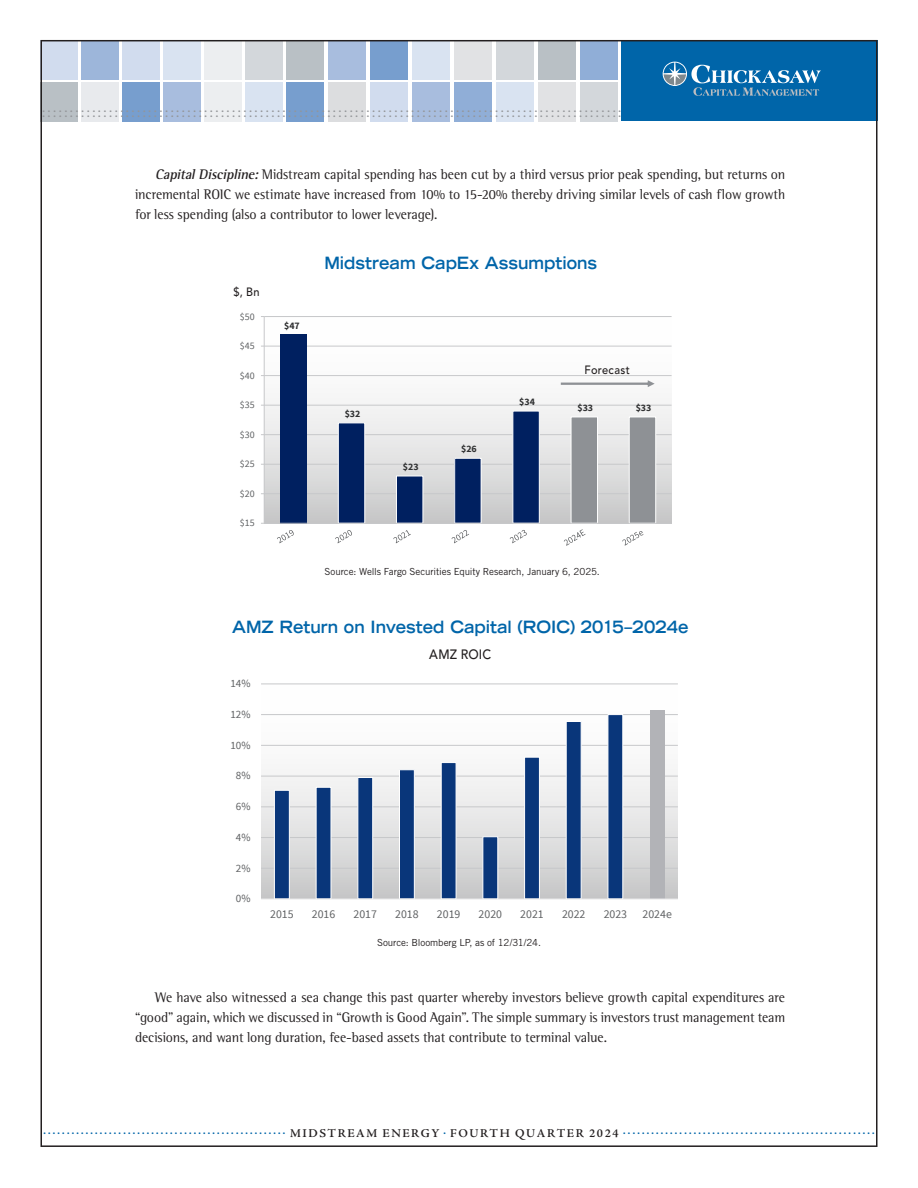
<style>
.page{position:relative;width:918px;height:1188px;background:#fff}
.page>*{position:absolute;margin:0;border:0;box-sizing:border-box;transform-origin:0 0}
.t1{font:700 expanded 16.95px "Trade Gothic LT Std";color:#0065a9;scale:.92 1}
.t2{font:15px "AG Book Rounded";color:#939598}
.t3{font:15px "AG Book Rounded";color:#0065a9}
.PG2_10-10_Body_Rest{font:14.25px/20.2px "Rotis Semi Serif";letter-spacing:-.01em;color:#231f20;text-align:justify}
.t4{font:500 13.5px "Avenir LT Std";letter-spacing:.015em;color:#231f20;scale:.92 1}
.t5{font:500 12px "Avenir LT Std";letter-spacing:.03em;color:#231f20;scale:.92 1}
.t6{font:11.85px "Source Sans Pro";color:#606264}
.t7{font:11.1px "Source Sans Pro";color:#606264}
.t8{font:9.9px "Source Sans Pro";letter-spacing:.005em;color:#606264}
.t9{font:700 9.9px "Source Sans Pro";color:#303132}
.t10{font:9.75px "Trade Gothic LT Std";letter-spacing:-.01em;color:#231f20}
.s1{font-weight:700;font-style:italic}
</style>
<div class="page">
<div style="left:287px;top:40px;width:37px;height:40px;background:#b9c0c5"></div>
<div style="left:287px;top:82px;width:37px;height:40px;background:#779ece"></div>
<div style="left:246px;top:40px;width:37px;height:40px;background:#d3d7db"></div>
<div style="left:246px;top:82px;width:37px;height:40px;background:#d9e3f1"></div>
<div style="left:205px;top:40px;width:37px;height:40px;background:#eceef0"></div>
<div style="left:205px;top:82px;width:37px;height:40px;background:#eceef0"></div>
<div style="left:164px;top:40px;width:37px;height:40px;background:#d9e3f1"></div>
<div style="left:164px;top:82px;width:37px;height:40px;background:#a8bdde"></div>
<div style="left:123px;top:40px;width:37px;height:40px;background:#d1dcee"></div>
<div style="left:123px;top:82px;width:37px;height:40px;background:#779ece"></div>
<div style="left:82px;top:40px;width:37px;height:40px;background:#9db6da"></div>
<div style="left:82px;top:82px;width:37px;height:40px;background:#e8eaed"></div>
<div style="left:40px;top:40px;width:38px;height:40px;background:#d1dcee"></div>
<div style="left:40px;top:82px;width:38px;height:40px;background:#b9c0c5"></div>
<div style="left:328px;top:40px;width:38px;height:40px;background:#a8bdde"></div>
<div style="left:328px;top:82px;width:38px;height:40px;background:#dcdddf"></div>
<div style="left:370px;top:40px;width:38px;height:40px;background:#779ece"></div>
<div style="left:370px;top:82px;width:38px;height:40px;background:#d1dcee"></div>
<div style="left:412px;top:40px;width:38px;height:40px;background:#d9e3f1"></div>
<div style="left:412px;top:82px;width:38px;height:40px;background:#a8bdde"></div>
<div style="left:454px;top:40px;width:38px;height:40px;background:#e1e2e4"></div>
<div style="left:454px;top:82px;width:38px;height:40px;background:#90aed7"></div>
<div style="left:496px;top:40px;width:38px;height:40px;background:#d3d7db"></div>
<div style="left:496px;top:82px;width:38px;height:40px;background:#d9e3f1"></div>
<div style="left:538px;top:40px;width:38px;height:40px;background:#b9c0c5"></div>
<div style="left:538px;top:82px;width:38px;height:40px;background:#e1e2e4"></div>
<div style="left:580px;top:40px;width:38px;height:40px;background:#90aed7"></div>
<div style="left:580px;top:82px;width:38px;height:40px;background:#d3d7db"></div>
<div style="left:621px;top:40px;width:257px;height:82px;background:#0065a9"></div>
<svg style="left:663px;top:62px;width:158px;height:34px"></svg>
<div style="left:261px;top:684px;width:417px;height:215px;background:linear-gradient(to bottom,#fff,#cececf)"></div>
<hr style="left:261px;top:868px;width:417px;height:1px;background:#c7c8ca">
<hr style="left:261px;top:837px;width:417px;height:1px;background:#c7c8ca">
<hr style="left:261px;top:807px;width:417px;height:1px;background:#c7c8ca">
<hr style="left:261px;top:776px;width:417px;height:1px;background:#c7c8ca">
<hr style="left:261px;top:745px;width:417px;height:1px;background:#c7c8ca">
<hr style="left:261px;top:714px;width:417px;height:1px;background:#c7c8ca">
<hr style="left:261px;top:684px;width:417px;height:1px;background:#c7c8ca">
<div style="left:650px;top:710px;width:15px;height:189px;background:#b2b3b7"></div>
<svg style="left:274px;top:714px;width:350px;height:185px"></svg>
<hr style="left:261px;top:899px;width:417px;height:1px;background:#e7e7e8">
<div style="left:264px;top:317px;width:408px;height:206px;background:linear-gradient(to bottom,#fff,#cfd0d0)"></div>
<hr style="left:264px;top:493px;width:408px;height:1px;background:#c7c8ca">
<hr style="left:264px;top:464px;width:408px;height:1px;background:#c7c8ca">
<hr style="left:264px;top:434px;width:408px;height:1px;background:#c7c8ca">
<hr style="left:264px;top:405px;width:408px;height:1px;background:#c7c8ca">
<hr style="left:264px;top:375px;width:408px;height:1px;background:#c7c8ca">
<hr style="left:264px;top:346px;width:408px;height:1px;background:#c7c8ca">
<hr style="left:264px;top:316px;width:408px;height:1px;background:#c7c8ca">
<div style="left:280px;top:334px;width:27px;height:189px;background:#002060"></div>
<div style="left:571px;top:417px;width:27px;height:106px;background:#8e9195"></div>
<div style="left:571px;top:417px;width:27px;height:107px;border:1px solid #fff"></div>
<div style="left:629px;top:417px;width:27px;height:106px;background:#8e9195"></div>
<div style="left:629px;top:417px;width:27px;height:107px;border:1px solid #fff"></div>
<svg style="left:338px;top:410px;width:202px;height:113px;background:#919cb3"></svg>
<hr style="left:264px;top:317px;width:1px;height:206px;background:#c7c8ca">
<hr style="left:264px;top:523px;width:408px;height:1px;background:#c7c8ca">
<svg style="left:277px;top:530px;width:17px;height:13px"></svg>
<svg style="left:335px;top:530px;width:17px;height:13px"></svg>
<svg style="left:393px;top:530px;width:18px;height:13px"></svg>
<svg style="left:452px;top:530px;width:17px;height:13px"></svg>
<svg style="left:510px;top:530px;width:17px;height:13px"></svg>
<svg style="left:564px;top:529px;width:22px;height:17px"></svg>
<svg style="left:622px;top:531px;width:22px;height:15px"></svg>
<svg style="left:561px;top:380px;width:94px;height:7px"></svg>
<p class="t2" style="left:42px;top:98px;width:581px">........................................................................................................</p>
<p class="t2" style="left:42px;top:103px;width:581px">........................................................................................................</p>
<p class="PG2_10-10_Body_Rest" style="left:135px;top:164px;width:652px;text-indent:20px"><span class="s1">CapitalDiscipline:</span>Midstream capital spending has been cut by a third versus prior peak spending, but returns on incremental ROIC we estimate have increased from 10% to 15-20% thereby driving similar levels of cash flow growth for less spending (also a contributor to lower leverage).</p>
<p class="t5" style="left:234px;top:285px;width:30px">$, Bn</p>
<p class="t8" style="left:240px;top:310px;width:16px">$50</p>
<p class="t8" style="left:240px;top:340px;width:16px">$45</p>
<p class="t8" style="left:240px;top:369px;width:16px">$40</p>
<p class="t8" style="left:240px;top:399px;width:16px">$35</p>
<p class="t8" style="left:240px;top:428px;width:16px">$30</p>
<p class="t8" style="left:240px;top:458px;width:16px">$25</p>
<p class="t8" style="left:240px;top:487px;width:16px">$20</p>
<p class="t8" style="left:240px;top:517px;width:16px">$15</p>
<p class="t9" style="left:284px;top:319px;width:17px">$47</p>
<p class="t1" style="left:324px;top:252px;width:298px">Midstream CapEx Assumptions</p>
<p class="t9" style="left:345px;top:407px;width:17px">$32</p>
<p class="t9" style="left:403px;top:460px;width:17px">$23</p>
<p class="t9" style="left:461px;top:443px;width:17px">$26</p>
<p class="t9" style="left:519px;top:395px;width:17px">$34</p>
<p class="t5" style="left:585px;top:363px;width:51px">Forecast</p>
<p class="t9" style="left:578px;top:401px;width:17px">$33</p>
<p class="t9" style="left:636px;top:401px;width:17px">$33</p>
<p class="t10" style="left:325px;top:565px;width:277px">Source: Wells Fargo Securities Equity Research, January 6, 2025.</p>
<p class="t1" style="left:232px;top:616px;width:497px">AMZ Return on Invested Capital (ROIC) 2015–2024e</p>
<p class="t4" style="left:429px;top:646px;width:69px">AMZ ROIC</p>
<p class="t7" style="left:230px;top:677px;width:22px">14%</p>
<p class="t7" style="left:230px;top:707px;width:22px">12%</p>
<p class="t7" style="left:230px;top:738px;width:22px">10%</p>
<p class="t7" style="left:236px;top:769px;width:16px">8%</p>
<p class="t7" style="left:236px;top:800px;width:16px">6%</p>
<p class="t7" style="left:236px;top:830px;width:16px">4%</p>
<p class="t7" style="left:236px;top:861px;width:16px">2%</p>
<p class="t7" style="left:236px;top:892px;width:16px">0%</p>
<p class="t6" style="left:270px;top:907px;width:25px">2015</p>
<p class="t6" style="left:312px;top:907px;width:25px">2016</p>
<p class="t6" style="left:354px;top:907px;width:25px">2017</p>
<p class="t6" style="left:395px;top:907px;width:25px">2018</p>
<p class="t6" style="left:437px;top:907px;width:25px">2019</p>
<p class="t6" style="left:479px;top:907px;width:25px">2020</p>
<p class="t6" style="left:520px;top:907px;width:25px">2021</p>
<p class="t6" style="left:562px;top:907px;width:25px">2022</p>
<p class="t6" style="left:604px;top:907px;width:25px">2023</p>
<p class="t6" style="left:642px;top:907px;width:31px">2024e</p>
<p class="t10" style="left:377px;top:936px;width:165px">Source: Bloomberg LP, as of 12/31/24.</p>
<p class="PG2_10-10_Body_Rest" style="left:135px;top:987px;width:652px;text-indent:20px">We have also witnessed a sea change this past quarter whereby investors believe growth capital expenditures are “good” again, which we discussed in “Growth is Good Again”. The simple summary is investors trust management team decisions, and want long duration, fee-based assets that contribute to terminal value.</p>
<p class="t3" style="left:43px;top:1120px;width:833px">.................................................... <sub>MIDSTREAM</sub> <sub>ENERGY</sub> . <sub>FOURTH</sub> <sub>QUARTER</sub> <sub>2024</sub> ......................................................</p>
</div>
